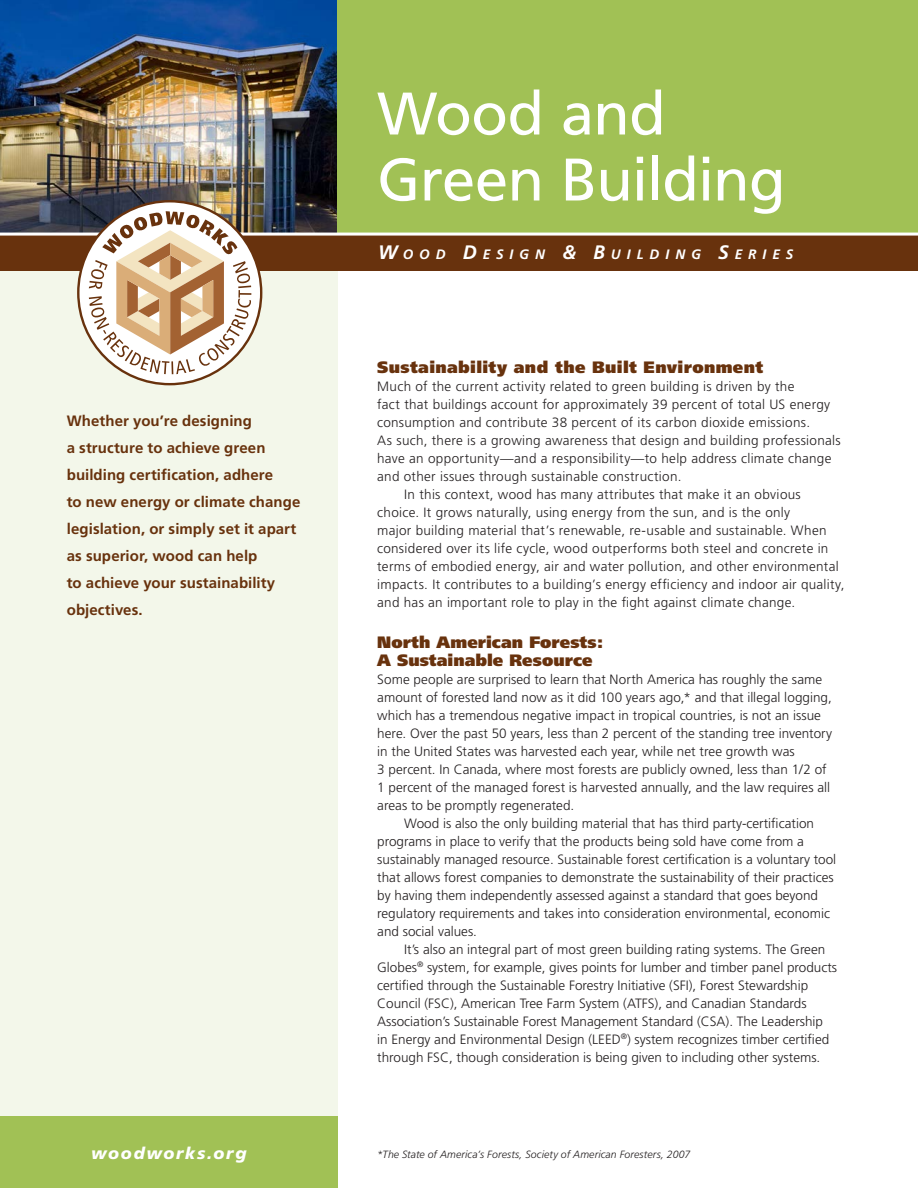
<style>
.page{position:relative;width:918px;height:1188px;background:#fff}
.page>*{position:absolute;margin:0;border:0;box-sizing:border-box;transform-origin:0 0}
.t1{font:60px/66px "Frutiger";letter-spacing:-.015em;color:#fff}
.Subhead_Parag-1{font:900 16.5px/18px "Frutiger";letter-spacing:.005em;color:#68320d}
.indent{font:900 16.5px "Frutiger";letter-spacing:.025em;color:#68320d}
.Intro_Parag-1{font:italic 900 16.5px "Frutiger";letter-spacing:.105em;color:#fff}
.t2{font:700 15px/27px "Frutiger";letter-spacing:.005em;color:#68320d}
.t3{font:italic 700 13.65px "Frutiger";letter-spacing:.435em;color:#fff}
.Subhead_Parag-1-2{font:300 13.5px/18px "Frutiger";color:#231f20}
.indent-2{font:300 13.5px/18px "Frutiger";letter-spacing:.02em;color:#231f20}
.indent-3{font:italic 300 10.5px "Frutiger";letter-spacing:.01em;color:#231f20}
.s1{font-size:19.5px}
</style>
<div class="page">
<img style="left:0;top:0;width:338px;height:233px">
<div style="left:338px;top:0;width:580px;height:271px;background:#a1c155"></div>
<div style="left:0;top:246px;width:338px;height:942px;background:#f3f7ea"></div>
<div style="left:0;top:235px;width:918px;height:36px;background:#68320d"></div>
<hr style="left:0;top:233px;width:918px;height:3px;background:#fff">
<svg style="left:78px;top:201px;width:183px;height:183px;fill:#fff"></svg>
<svg style="left:89px;top:211px;width:162px;height:163px"></svg>
<div style="left:0;top:1116px;width:338px;height:72px;background:#a1c155"></div>
<p class="t2" style="left:67px;top:408px;width:235px">Whether you’re designing<br>a structure to achieve green building certification, adhere<br>to new energy or climate change legislation, or simply set it apart as superior, wood can help<br>to achieve your sustainability objectives.</p>
<p class="Intro_Parag-1" style="left:91px;top:1144px;width:157px">woodworks.org</p>
<p class="t1" style="left:377px;top:80px;width:410px">Wood and<br>Green Building</p>
<p class="t3" style="left:378px;top:247px;width:417px"><span class="s1">W</span>OOD <span class="s1">D</span>ESIGN <span class="s1">&amp; B</span>UILDING <span class="s1">S</span>ERIES</p>
<p class="indent" style="left:377px;top:358px;width:387px">Sustainability and the Built Environment</p>
<p class="indent-2" style="left:377px;top:378px;width:465px">Much of the current activity related to green building is driven by the<br>fact that buildings account for approximately 39 percent of total US energy consumption and contribute 38 percent of its carbon dioxide emissions.<br>As such, there is a growing awareness that design and building professionals have an opportunity—and a responsibility—to help address climate change and other issues through sustainable construction.</p>
<p class="indent-2" style="left:377px;top:486px;width:469px;text-indent:27px">In this context, wood has many attributes that make it an obvious choice. It grows naturally, using energy from the sun, and is the only<br>major building material that’s renewable, re-usable and sustainable. When considered over its life cycle, wood outperforms both steel and concrete in terms of embodied energy, air and water pollution, and other environmental impacts. It contributes to a building’s energy efficiency and indoor air quality, and has an important role to play in the fight against climate change.</p>
<p class="Subhead_Parag-1" style="left:377px;top:633px;width:228px">North American Forests:<br>A Sustainable Resource</p>
<p class="Subhead_Parag-1-2" style="left:377px;top:670px;width:457px">Some people are surprised to learn that North America has roughly the same amount of forested land now as it did 100 years ago,* and that illegal logging, which has a tremendous negative impact in tropical countries, is not an issue here. Over the past 50 years, less than 2 percent of the standing tree inventory in the United States was harvested each year, while net tree growth was<br>3 percent. In Canada, where most forests are publicly owned, less than 1/2 of 1 percent of the managed forest is harvested annually, and the law requires all areas to be promptly regenerated.</p>
<p class="Subhead_Parag-1-2" style="left:377px;top:814px;width:461px;text-indent:27px">Wood is also the only building material that has third party-certification programs in place to verify that the products being sold have come from a sustainably managed resource. Sustainable forest certification is a voluntary tool that allows forest companies to demonstrate the sustainability of their practices by having them independently assessed against a standard that goes beyond regulatory requirements and takes into consideration environmental, economic and social values.</p>
<p class="Subhead_Parag-1-2" style="left:377px;top:940px;width:461px;text-indent:27px">It’s also an integral part of most green building rating systems. The Green Globes<sup>®</sup> system, for example, gives points for lumber and timber panel products certified through the Sustainable Forestry Initiative (SFI), Forest Stewardship Council (FSC), American Tree Farm System (ATFS), and Canadian Standards Association’s Sustainable Forest Management Standard (CSA). The Leadership<br>in Energy and Environmental Design (LEED<sup>®</sup>) system recognizes timber certified through FSC, though consideration is being given to including other systems.</p>
<p class="indent-3" style="left:377px;top:1148px;width:315px">*The State of America’s Forests, Society of American Foresters, 2007</p>
</div>
